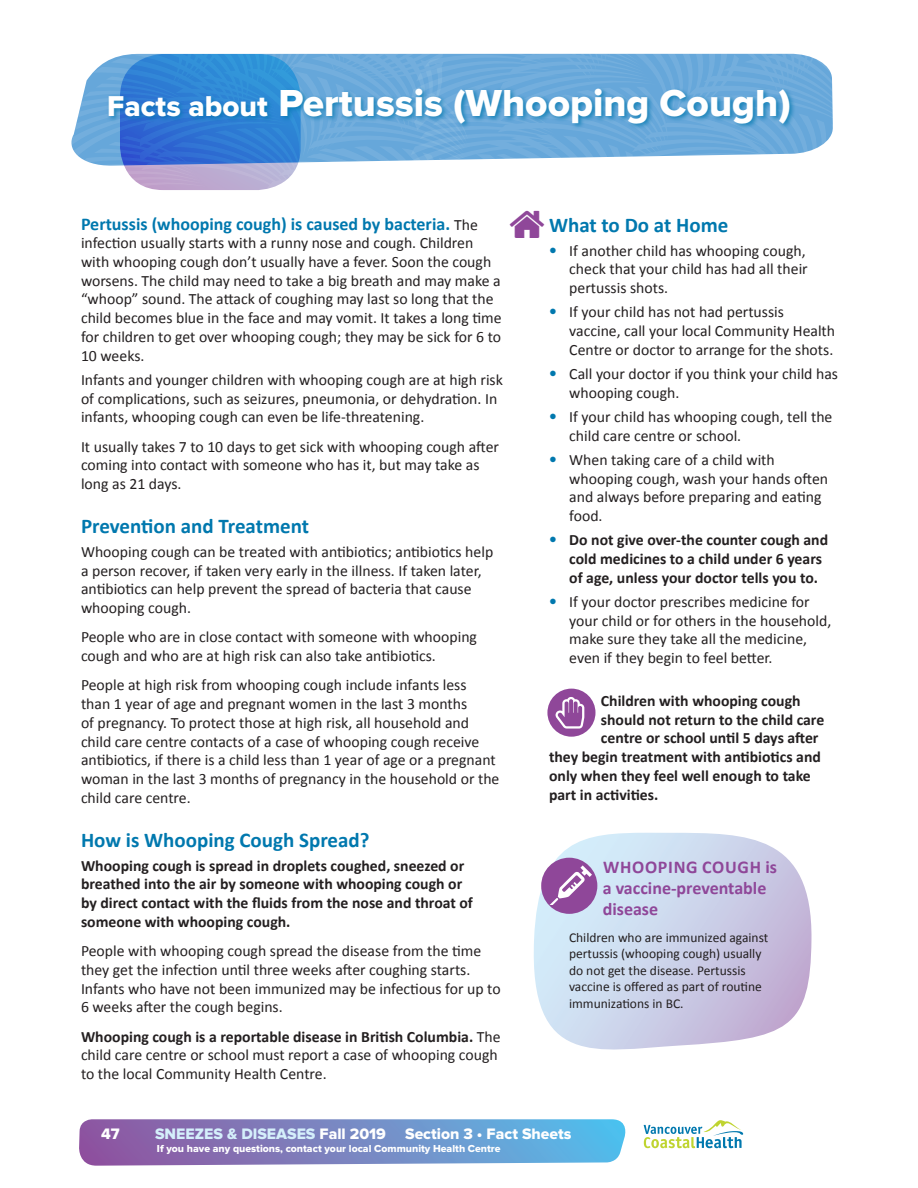
<style>
.page{position:relative;width:918px;height:1188px;background:#fff}
.page>*{position:absolute;margin:0;border:0;box-sizing:border-box;transform-origin:0 0}
.t1{font:39px "Proxima Nova Extrabld";color:#fff}
.t2{font:700 21px "Calibri";color:#0078ae}
.t3{font:700 18px "Calibri";color:#0078ae}
.t4{font:700 18px/21px "Calibri";color:#8f4799}
.t5{font:15.75px/18.8px "Calibri";color:#231f20}
.t6{font:700 15.75px/18.8px "Calibri";color:#231f20}
.t7{font:15.75px "Proxima Nova Extrabld";color:#fff}
.t8{font:13.5px/16.5px "Calibri";color:#231f20}
.t9{font:10.5px "Proxima Nova Extrabld";color:#fff}
.s1{font-size:29.7px}
.s2{font-weight:400;font-size:15.75px;color:#231f20}
.s3{font-weight:700}
.s4{font-family:"Meta Plus";color:#0078ae}
.s5{font-family:"Meta Plus";font-weight:400;color:#0078ae}
.s6{color:#d4effb}
</style>
<div class="page">
<svg style="left:79px;top:1119px;width:547px;height:47px;background:#7d8ec7"></svg>
<svg style="left:71px;top:53px;width:762px;height:137px"></svg>
<svg style="left:644px;top:1120px;width:99px;height:28px"></svg>
<svg style="left:120px;top:54px;width:181px;height:136px;background:#5489d3"></svg>
<div style="left:106px;top:86px;width:690px;height:44px;background:#0078ae;opacity:.75"></div>
<div style="left:547px;top:689px;width:49px;height:48px;background:#8f4799;border-radius:50%"></div>
<svg style="left:556px;top:697px;width:28px;height:32px"></svg>
<svg style="left:533px;top:833px;width:279px;height:217px;background:#d1d7eb"></svg>
<div style="left:541px;top:858px;width:56px;height:56px;background:#8f4799;border-radius:50%"></div>
<img style="left:549px;top:865px;width:42px;height:39px">
<h1 class="t1" style="left:107px;top:80px;width:685px"><span class="s1">Facts about</span> Pertussis (Whooping Cough)</h1>
<p class="t3" style="left:81px;top:212px;width:399px">Pertussis (whooping cough) is caused by bacteria. <span class="s2">The</span></p>
<p class="t5" style="left:81px;top:233px;width:422px">infection usually starts with a runny nose and cough. Children with whooping cough don’t usually have a fever. Soon the cough worsens. The child may need to take a big breath and may make a “whoop” sound. The attack of coughing may last so long that the child becomes blue in the face and may vomit. It takes a long time for children to get over whooping cough; they may be sick for 6 to 10 weeks.</p>
<p class="t5" style="left:81px;top:369px;width:423px">Infants and younger children with whooping cough are at high risk of complications, such as seizures, pneumonia, or dehydration. In infants, whooping cough can even be life-threatening.</p>
<p class="t5" style="left:81px;top:436px;width:420px">It usually takes 7 to 10 days to get sick with whooping cough after coming into contact with someone who has it, but may take as long as 21 days.</p>
<h2 class="t2" style="left:81px;top:513px;width:230px">Prevention and Treatment</h2>
<p class="t5" style="left:81px;top:542px;width:414px">Whooping cough can be treated with antibiotics; antibiotics help a person recover, if taken very early in the illness. If taken later, antibiotics can help prevent the spread of bacteria that cause whooping cough.</p>
<p class="t5" style="left:81px;top:627px;width:398px">People who are in close contact with someone with whooping cough and who are at high risk can also take antibiotics.</p>
<p class="t5" style="left:81px;top:675px;width:420px">People at high risk from whooping cough include infants less than 1 year of age and pregnant women in the last 3 months<br>of pregnancy. To protect those at high risk, all household and child care centre contacts of a case of whooping cough receive antibiotics, if there is a child less than 1 year of age or a pregnant woman in the last 3 months of pregnancy in the household or the child care centre.</p>
<h2 class="t2" style="left:81px;top:827px;width:290px">How is Whooping Cough Spread?</h2>
<p class="t6" style="left:81px;top:855px;width:393px">Whooping cough is spread in droplets coughed, sneezed or breathed into the air by someone with whooping cough or by direct contact with the fluids from the nose and throat of someone with whooping cough.</p>
<p class="t5" style="left:81px;top:941px;width:421px">People with whooping cough spread the disease from the time they get the infection until three weeks after coughing starts.<br>Infants who have not been immunized may be infectious for up to 6 weeks after the cough begins.</p>
<p class="t5" style="left:81px;top:1026px;width:421px"><span class="s3">Whooping cough is a reportable disease in British Columbia.</span> The child care centre or school must report a case of whooping cough to the local Community Health Centre.</p>
<h2 class="t2" style="left:549px;top:212px;width:181px">What to Do at Home</h2>
<p class="t5" style="left:569px;top:240px;width:240px;text-indent:-20px"><span class="s4">•</span> If another child has whooping cough, check that your child has had all their pertussis shots.</p>
<p class="t5" style="left:569px;top:302px;width:267px;text-indent:-20px"><span class="s4">•</span> If your child has not had pertussis vaccine, call your local Community Health<br>Centre or doctor to arrange for the shots.</p>
<p class="t5" style="left:569px;top:364px;width:270px;text-indent:-20px"><span class="s4">•</span> Call your doctor if you think your child has whooping cough.</p>
<p class="t5" style="left:569px;top:407px;width:265px;text-indent:-20px"><span class="s4">•</span> If your child has whooping cough, tell the child care centre or school.</p>
<p class="t5" style="left:569px;top:449px;width:260px;text-indent:-20px"><span class="s4">•</span> When taking care of a child with whooping cough, wash your hands often and always before preparing and eating food.</p>
<p class="t6" style="left:569px;top:530px;width:260px;text-indent:-20px"><span class="s5">•</span> Do not give over-the counter cough and cold medicines to a child under 6 years of age, unless your doctor tells you to.</p>
<p class="t5" style="left:569px;top:591px;width:264px;text-indent:-20px"><span class="s4">•</span> If your doctor prescribes medicine for your child or for others in the household, make sure they take all the medicine, even if they begin to feel better.</p>
<p class="t6" style="left:601px;top:691px;width:201px">Children with whooping cough</p>
<p class="t6" style="left:601px;top:709px;width:225px">should not return to the child care</p>
<p class="t6" style="left:601px;top:728px;width:219px">centre or school until 5 days after</p>
<p class="t6" style="left:549px;top:747px;width:273px">they begin treatment with antibiotics and</p>
<p class="t6" style="left:549px;top:766px;width:263px">only when they feel well enough to take</p>
<p class="t6" style="left:549px;top:784px;width:111px">part in activities.</p>
<p class="t4" style="left:603px;top:855px;width:176px">WHOOPING COUGH is a vaccine-preventable disease</p>
<p class="t8" style="left:569px;top:928px;width:201px">Children who are immunized against pertussis (whooping cough) usually do not get the disease. Pertussis vaccine is offered as part of routine immunizations in BC.</p>
<p class="t7" style="left:101px;top:1125px;width:20px">47</p>
<p class="t7" style="left:155px;top:1125px;width:418px"><span class="s6">SNEEZES &amp; DISEASES</span> Fall 2019 Section 3 • Fact Sheets</p>
<p class="t9" style="left:157px;top:1143px;width:345px">If you have any questions, contact your local Community Health Centre</p>
</div>
